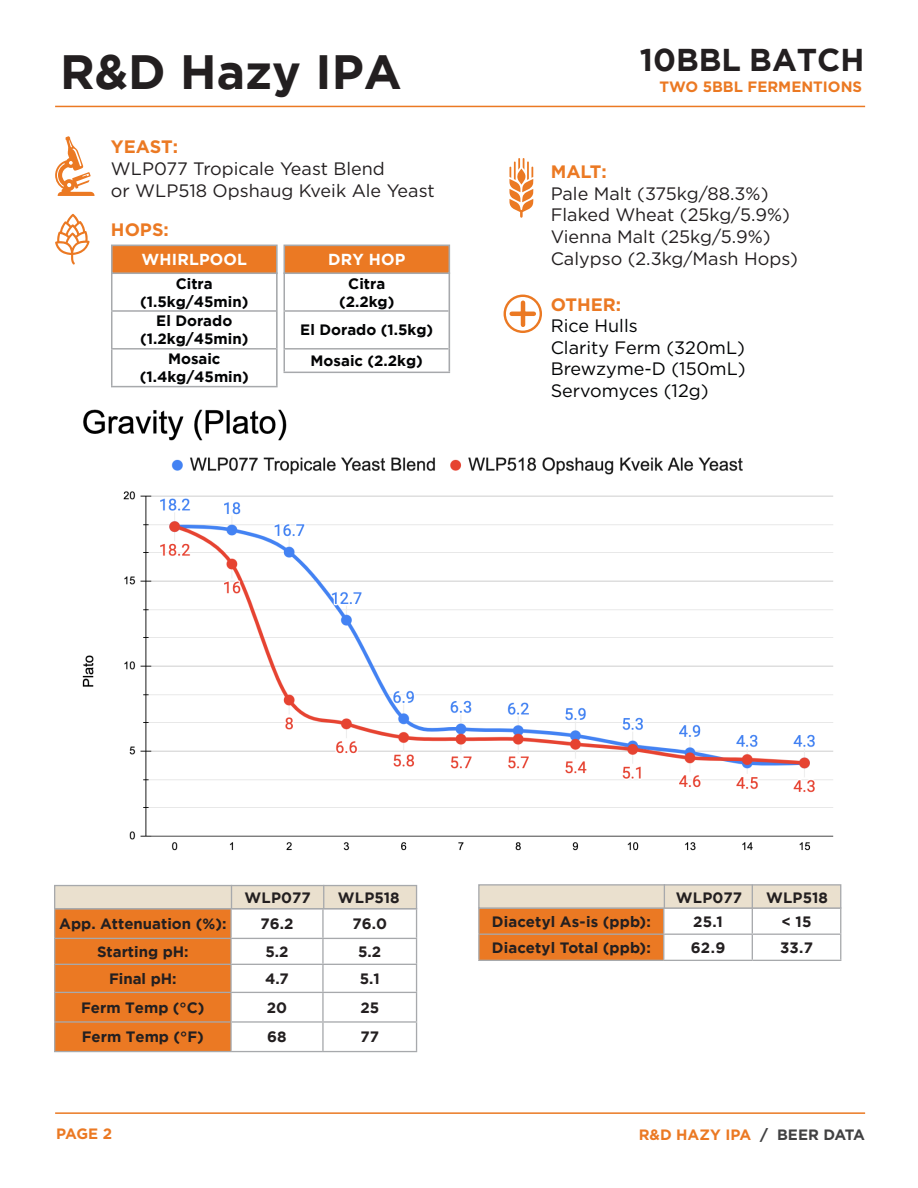
<style>
.page{position:relative;width:918px;height:1188px;background:#fff}
.page>*{position:absolute;margin:0;border:0;box-sizing:border-box;transform-origin:0 0}
.t1{font:700 48px "Gotham";color:#231f20}
.t2{font:700 31.5px "Gotham";color:#231f20}
.t3{font:18px/21.6px "Gotham";color:#231f20}
.t4{font:18px/21.6px "Gotham";color:#020304}
.t5{font:700 18px "Gotham";color:#eb7923}
.t6{font:700 15.9px "Gotham";letter-spacing:.01em;color:#fff}
.t7{font:700 15px "Gotham";color:#231f20}
.t8{font:700 15px/18px "Gotham";color:#020304;text-align:center}
.t9{font:700 15px "Gotham";color:#eb7923}
.s1{color:#414142}
</style>
<div class="page">
<svg style="left:54px;top:885px;width:363px;height:167px"></svg>
<hr style="left:55px;top:106px;width:810px;height:1px;background:#eb7923">
<hr style="left:55px;top:1112px;width:810px;height:2px;background:#eb7923">
<svg style="left:55px;top:136px;width:40px;height:60px"></svg>
<svg style="left:509px;top:158px;width:25px;height:60px"></svg>
<svg style="left:55px;top:214px;width:35px;height:51px"></svg>
<hr style="left:111px;top:274px;width:1px;height:36px;background:#a7a9ac">
<hr style="left:111px;top:310px;width:165px;height:2px;background:#a7a9ac">
<hr style="left:111px;top:312px;width:1px;height:36px;background:#a7a9ac">
<hr style="left:111px;top:348px;width:165px;height:2px;background:#a7a9ac">
<hr style="left:111px;top:350px;width:1px;height:36px;background:#a7a9ac">
<hr style="left:111px;top:386px;width:167px;height:1px;background:#a7a9ac">
<hr style="left:276px;top:274px;width:2px;height:37px;background:#a7a9ac">
<hr style="left:276px;top:311px;width:2px;height:38px;background:#a7a9ac">
<hr style="left:276px;top:349px;width:2px;height:37px;background:#a7a9ac">
<hr style="left:283px;top:274px;width:2px;height:36px;background:#a7a9ac">
<hr style="left:283px;top:310px;width:166px;height:2px;background:#a7a9ac">
<hr style="left:283px;top:312px;width:2px;height:36px;background:#a7a9ac">
<hr style="left:283px;top:348px;width:166px;height:2px;background:#a7a9ac">
<hr style="left:283px;top:350px;width:2px;height:22px;background:#a7a9ac">
<hr style="left:283px;top:372px;width:167px;height:1px;background:#a7a9ac">
<hr style="left:449px;top:274px;width:1px;height:37px;background:#a7a9ac">
<hr style="left:449px;top:311px;width:1px;height:38px;background:#a7a9ac">
<svg style="left:449px;top:349px;width:1px;height:23px"></svg>
<div style="left:111px;top:245px;width:167px;height:29px;background:#eb7923;border:2px solid #a7a9ac"></div>
<div style="left:283px;top:245px;width:167px;height:29px;background:#eb7923;border:2px solid #a7a9ac"></div>
<img style="left:82px;top:409px;width:752px;height:442px">
<hr style="left:478px;top:909px;width:2px;height:25px;background:#a7a9ac">
<hr style="left:478px;top:934px;width:186px;height:1px;background:#a7a9ac">
<hr style="left:478px;top:935px;width:2px;height:25px;background:#a7a9ac">
<hr style="left:478px;top:960px;width:186px;height:1px;background:#a7a9ac">
<hr style="left:664px;top:960px;width:88px;height:1px;background:#a7a9ac">
<hr style="left:752px;top:960px;width:89px;height:1px;background:#a7a9ac">
<svg style="left:479px;top:884px;width:362px;height:76px"></svg>
<svg style="left:504px;top:295px;width:38px;height:38px"></svg>
<hr style="left:521px;top:303px;width:4px;height:22px;background:#eb7923">
<hr style="left:512px;top:312px;width:22px;height:4px;background:#eb7923">
<p class="t1" style="left:60px;top:44px;width:343px">R&amp;D Hazy IPA</p>
<p class="t5" style="left:111px;top:135px;width:69px">YEAST:</p>
<p class="t3" style="left:111px;top:157px;width:325px">WLP077 Tropicale Yeast Blend<br>or WLP518 Opshaug Kveik Ale Yeast</p>
<p class="t5" style="left:111px;top:218px;width:59px">HOPS:</p>
<p class="t6" style="left:142px;top:250px;width:107px">WHIRLPOOL</p>
<p class="t6" style="left:328px;top:250px;width:79px">DRY HOP</p>
<p class="t8" style="left:176px;top:274px;width:38px">Citra</p>
<p class="t8" style="left:140px;top:292px;width:110px">(1.5kg/45min)</p>
<p class="t8" style="left:140px;top:312px;width:110px">El Dorado (1.2kg/45min)</p>
<p class="t8" style="left:140px;top:349px;width:111px">Mosaic (1.4kg/45min)</p>
<p class="t8" style="left:348px;top:274px;width:38px">Citra</p>
<p class="t8" style="left:339px;top:292px;width:57px">(2.2kg)</p>
<p class="t8" style="left:300px;top:321px;width:134px">El Dorado (1.5kg)</p>
<p class="t8" style="left:311px;top:351px;width:114px">Mosaic (2.2kg)</p>
<p class="t2" style="left:640px;top:42px;width:226px">10BBL BATCH</p>
<p class="t9" style="left:659px;top:77px;width:204px">TWO 5BBL FERMENTIONS</p>
<p class="t5" style="left:551px;top:160px;width:57px">MALT:</p>
<p class="t3" style="left:551px;top:182px;width:219px">Pale Malt (375kg/88.3%)</p>
<p class="t3" style="left:551px;top:204px;width:241px">Flaked Wheat (25kg/5.9%)</p>
<p class="t3" style="left:551px;top:225px;width:222px">Vienna Malt (25kg/5.9%)</p>
<p class="t3" style="left:551px;top:247px;width:249px">Calypso (2.3kg/Mash Hops)</p>
<p class="t5" style="left:551px;top:292px;width:72px">OTHER:</p>
<p class="t4" style="left:551px;top:315px;width:196px">Rice Hulls<br>Clarity Ferm (320mL)</p>
<p class="t4" style="left:551px;top:358px;width:196px">Brewzyme-D (150mL)<br>Servomyces (12g)</p>
<p class="t7" style="left:245px;top:889px;width:68px">WLP077</p>
<p class="t7" style="left:338px;top:889px;width:63px">WLP518</p>
<p class="t7" style="left:59px;top:915px;width:169px">App. Attenuation (%):</p>
<p class="t7" style="left:261px;top:915px;width:34px">76.2</p>
<p class="t7" style="left:353px;top:915px;width:36px">76.0</p>
<p class="t7" style="left:97px;top:943px;width:93px">Starting pH:</p>
<p class="t7" style="left:265px;top:943px;width:25px">5.2</p>
<p class="t7" style="left:358px;top:943px;width:25px">5.2</p>
<p class="t7" style="left:109px;top:970px;width:69px">Final pH:</p>
<p class="t7" style="left:265px;top:970px;width:25px">4.7</p>
<p class="t7" style="left:360px;top:970px;width:22px">5.1</p>
<p class="t7" style="left:81px;top:999px;width:125px">Ferm Temp (°C)</p>
<p class="t7" style="left:267px;top:999px;width:22px">20</p>
<p class="t7" style="left:360px;top:999px;width:20px">25</p>
<p class="t7" style="left:82px;top:1028px;width:124px">Ferm Temp (°F)</p>
<p class="t7" style="left:267px;top:1028px;width:21px">68</p>
<p class="t7" style="left:360px;top:1028px;width:20px">77</p>
<p class="t7" style="left:676px;top:889px;width:68px">WLP077</p>
<p class="t7" style="left:766px;top:889px;width:63px">WLP518</p>
<p class="t7" style="left:492px;top:913px;width:161px">Diacetyl As-is (ppb):</p>
<p class="t7" style="left:693px;top:913px;width:31px">25.1</p>
<p class="t7" style="left:782px;top:913px;width:32px">&lt; 15</p>
<p class="t7" style="left:492px;top:939px;width:161px">Diacetyl Total (ppb):</p>
<p class="t7" style="left:691px;top:939px;width:36px">62.9</p>
<p class="t7" style="left:780px;top:939px;width:34px">33.7</p>
<p class="t9" style="left:56px;top:1123px;width:57px">PAGE 2</p>
<p class="t9" style="left:639px;top:1125px;width:228px">R&amp;D HAZY IPA <span class="s1">/ BEER DATA</span></p>
</div>
